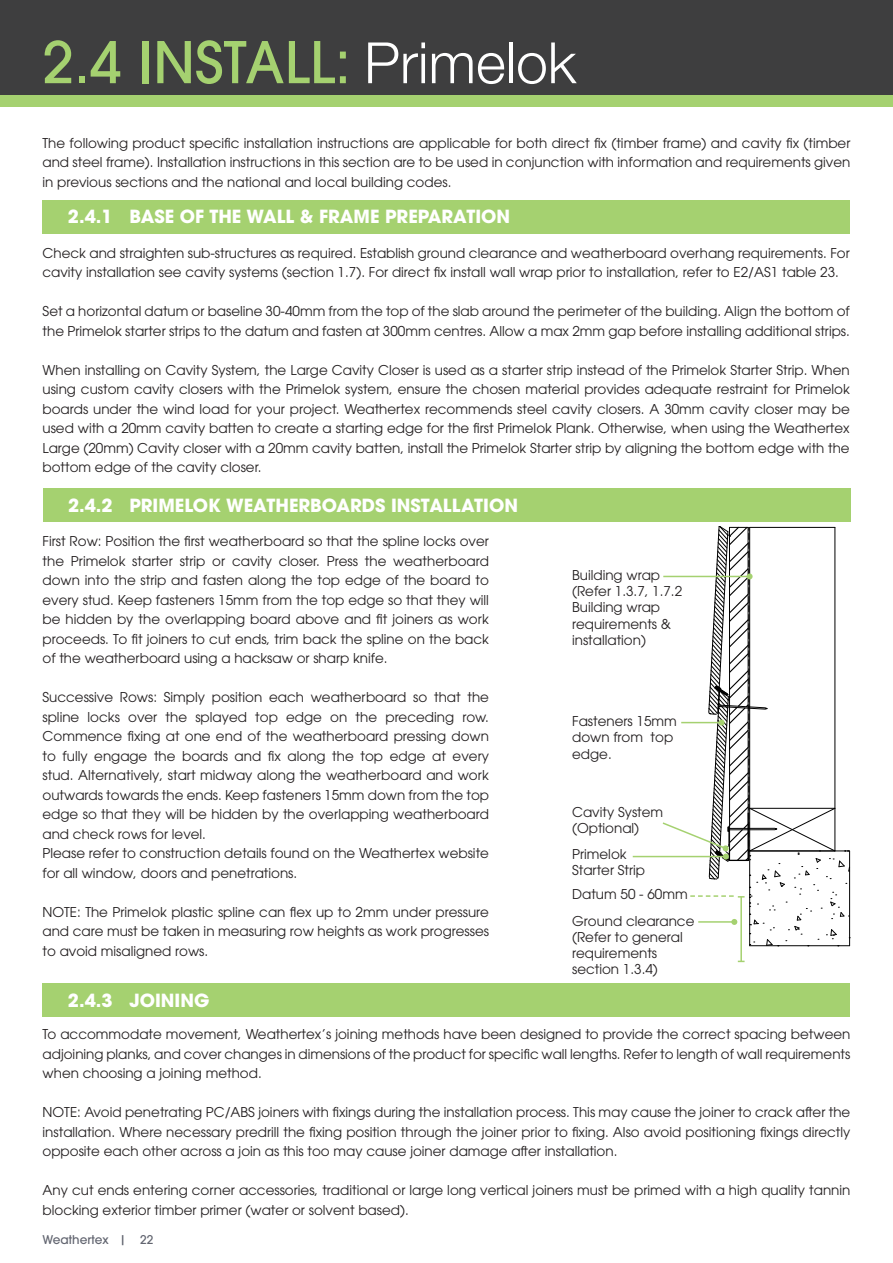
<style>
.page{position:relative;width:893px;height:1263px;background:#fff}
.page>*{position:absolute;margin:0;border:0;box-sizing:border-box;transform-origin:0 0}
.t1{font:500 57px "ITC Avant Garde Pro";color:#a5d170}
.t2{font:700 18px "ITC Avant Garde Pro";color:#fff}
.t3{font:13.5px/19.5px "ITC Avant Garde Pro";color:#231f20}
.t4{font:500 12px "ITC Avant Garde Pro";color:#626570}
.s1{font-family:"Helvetica Neue LT Std";font-weight:300;color:#fff}
</style>
<div class="page">
<div style="left:0;top:0;width:893px;height:95px;background:#3e3e3f"></div>
<div style="left:0;top:95px;width:893px;height:12px;background:#a5d170"></div>
<div style="left:43px;top:200px;width:807px;height:34px;background:#a5d170"></div>
<div style="left:43px;top:489px;width:807px;height:33px;background:#a5d170"></div>
<div style="left:43px;top:983px;width:807px;height:34px;background:#a5d170"></div>
<hr style="left:633px;top:856px;width:93px;height:1px;background:#a5d170">
<hr style="left:740px;top:897px;width:2px;height:64px;background:#a5d170">
<svg style="left:661px;top:526px;width:189px;height:420px"></svg>
<h1 class="t1" style="left:43px;top:26px;width:535px">2.4 INSTALL: <span class="s1">Primelok</span></h1>
<p class="t3" style="left:43px;top:133px;width:809px;text-align:justify">The following product specific installation instructions are applicable for both direct fix (timber frame) and cavity fix (timber and steel frame). Installation instructions in this section are to be used in conjunction with information and requirements given in previous sections and the national and local building codes.</p>
<h2 class="t2" style="left:68px;top:205px;width:444px">2.4.1 BASE OF THE WALL &amp; FRAME PREPARATION</h2>
<p class="t3" style="left:43px;top:243px;width:809px">Check and straighten sub-structures as required. Establish ground clearance and weatherboard overhang requirements. For cavity installation see cavity systems (section 1.7). For direct fix install wall wrap prior to installation, refer to E2/AS1 table 23.</p>
<p class="t3" style="left:43px;top:301px;width:809px">Set a horizontal datum or baseline 30-40mm from the top of the slab around the perimeter of the building. Align the bottom of the Primelok starter strips to the datum and fasten at 300mm centres. Allow a max 2mm gap before installing additional strips.</p>
<p class="t3" style="left:43px;top:360px;width:809px;text-align:justify">When installing on Cavity System, the Large Cavity Closer is used as a starter strip instead of the Primelok Starter Strip. When using custom cavity closers with the Primelok system, ensure the chosen material provides adequate restraint for Primelok boards under the wind load for your project. Weathertex recommends steel cavity closers. A 30mm cavity closer may be used with a 20mm cavity batten to create a starting edge for the first Primelok Plank. Otherwise, when using the Weathertex Large (20mm) Cavity closer with a 20mm cavity batten, install the Primelok Starter strip by aligning the bottom edge with the bottom edge of the cavity closer.</p>
<h2 class="t2" style="left:68px;top:493px;width:451px">2.4.2 PRIMELOK WEATHERBOARDS INSTALLATION</h2>
<p class="t3" style="left:43px;top:531px;width:448px;text-align:justify">First Row: Position the first weatherboard so that the spline locks over the Primelok starter strip or cavity closer. Press the weatherboard down into the strip and fasten along the top edge of the board to every stud. Keep fasteners 15mm from the top edge so that they will be hidden by the overlapping board above and fit joiners as work proceeds. To fit joiners to cut ends, trim back the spline on the back of the weatherboard using a hacksaw or sharp knife.</p>
<p class="t3" style="left:43px;top:687px;width:448px">Successive Rows: Simply position each weatherboard so that the spline locks over the splayed top edge on the preceding row.<br>Commence fixing at one end of the weatherboard pressing down to fully engage the boards and fix along the top edge at every stud. Alternatively, start midway along the weatherboard and work outwards towards the ends. Keep fasteners 15mm down from the top edge so that they will be hidden by the overlapping weatherboard and check rows for level.<br>Please refer to construction details found on the Weathertex website for all window, doors and penetrations.</p>
<p class="t3" style="left:43px;top:902px;width:448px;text-align:justify">NOTE: The Primelok plastic spline can flex up to 2mm under pressure and care must be taken in measuring row heights as work progresses to avoid misaligned rows.</p>
<h2 class="t2" style="left:68px;top:988px;width:143px">2.4.3 JOINING</h2>
<p class="t3" style="left:572px;top:567px;width:112px;line-height:16.2px">Building wrap (Refer 1.3.7, 1.7.2<br>Building wrap requirements &amp; installation)</p>
<p class="t3" style="left:572px;top:713px;width:106px;line-height:16.2px">Fasteners 15mm down from top edge.</p>
<p class="t3" style="left:572px;top:803px;width:93px;line-height:16.2px">Cavity System (Optional)</p>
<p class="t3" style="left:572px;top:845px;width:75px;line-height:16.2px">Primelok<br>Starter Strip</p>
<p class="t3" style="left:572px;top:881px;width:124px;line-height:26.1px">Datum 50 - 60mm<br>Ground clearance</p>
<p class="t3" style="left:572px;top:928px;width:112px;line-height:16.2px">(Refer to general requirements section 1.3.4)</p>
<p class="t3" style="left:43px;top:1024px;width:809px;text-align:justify">To accommodate movement, Weathertex’s joining methods have been designed to provide the correct spacing between adjoining planks, and cover changes in dimensions of the product for specific wall lengths. Refer to length of wall requirements when choosing a joining method.</p>
<p class="t3" style="left:43px;top:1102px;width:809px;text-align:justify">NOTE: Avoid penetrating PC/ABS joiners with fixings during the installation process. This may cause the joiner to crack after the installation. Where necessary predrill the fixing position through the joiner prior to fixing. Also avoid positioning fixings directly opposite each other across a join as this too may cause joiner damage after installation.</p>
<p class="t3" style="left:43px;top:1180px;width:809px">Any cut ends entering corner accessories, traditional or large long vertical joiners must be primed with a high quality tannin blocking exterior timber primer (water or solvent based).</p>
<p class="t4" style="left:43px;top:1232px;width:113px">Weathertex | 22</p>
</div>
